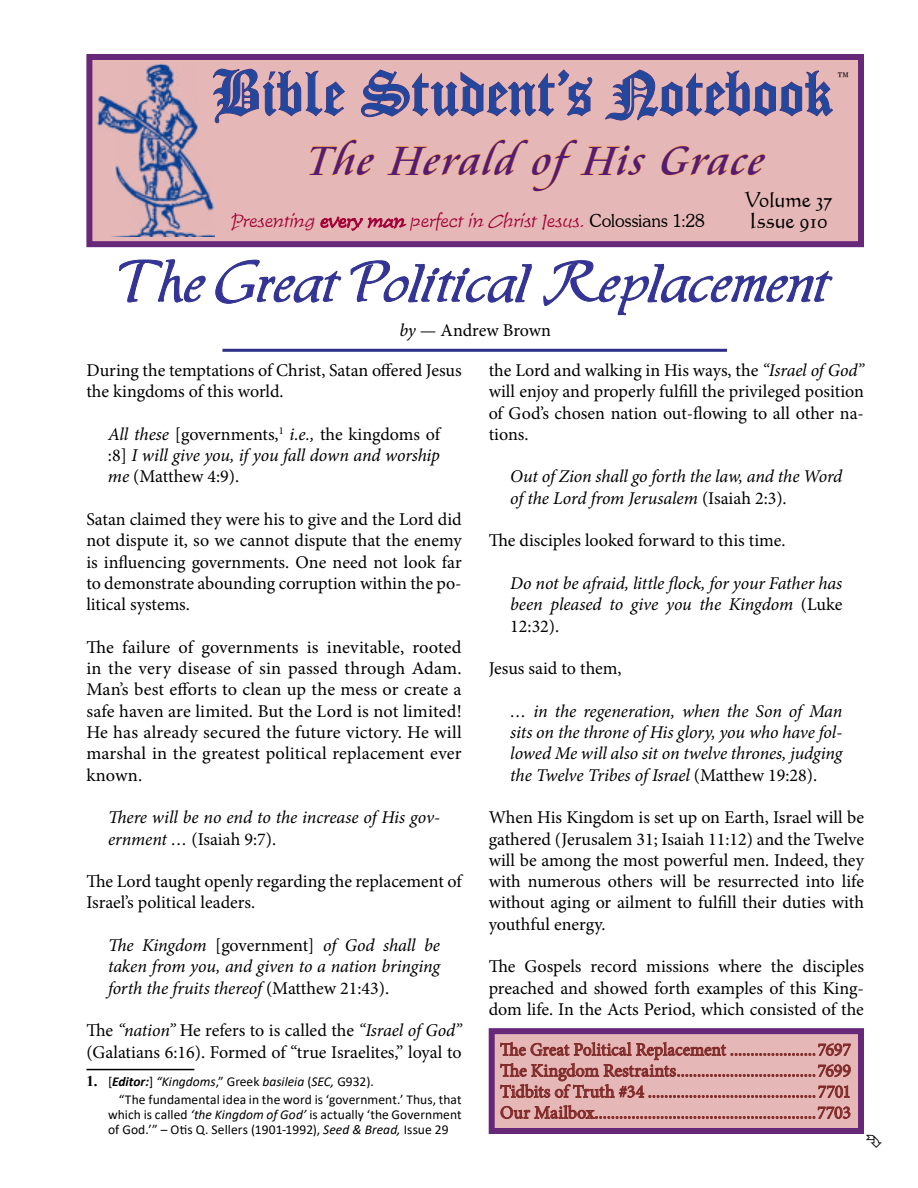
<style>
.page{position:relative;width:918px;height:1188px;background:#fff}
.page>*{position:absolute;margin:0;border:0;box-sizing:border-box;transform-origin:0 0}
.t1{font:69px "Cloister Black BT";color:#24479e}
.t2{font:54px "Allure SSK";letter-spacing:-.005em;color:#339}
.t3{font:italic 45px "Cataneo BT";color:#541b74}
.t4{font:21px "Calligraphic 421 BT Roman B";letter-spacing:-.005em;color:#000}
.t5{font:18px/21.3px "Minion Pro";color:#000;text-align:justify}
.t6{font:italic 18px/21.3px "Minion Pro";letter-spacing:-.01em;color:#000;text-align:justify}
.t7{font:18px/21px "Minion Pro";letter-spacing:-.005em;color:#812b2a;text-align:justify;scale:.96 1}
.t8{font:italic 18px "Time Scr D Ligh";color:#a20037}
.t9{font:300 18px "Souvenir IT Cby BT";color:#000}
.t10{font:13.5px/18.3px "Calibri";letter-spacing:.005em;color:#000}
.s1{font-family:"Souvenir IT Cby BT";font-weight:300;font-style:normal;color:#000}
.s2{font-style:italic}
.s3{font-style:normal}
.s4{font-family:"Times New Roman";font-weight:700;font-size:15px}
.s5{font-weight:700;font-style:italic}
</style>
<div class="page">
<div style="left:86px;top:54px;width:778px;height:193px;background:#e5b8b7;border:6px solid #672879"></div>
<svg style="left:215px;top:68px;width:130px;height:56px"></svg>
<svg style="left:361px;top:69px;width:232px;height:48px"></svg>
<svg style="left:605px;top:69px;width:228px;height:52px"></svg>
<svg style="left:308px;top:138px;width:67px;height:38px"></svg>
<svg style="left:386px;top:138px;width:260px;height:54px"></svg>
<svg style="left:661px;top:145px;width:105px;height:31px"></svg>
<svg style="left:320px;top:216px;width:87px;height:15px"></svg>
<img style="left:97px;top:64px;width:118px;height:172px">
<div style="left:492px;top:1031px;width:369px;height:100px;background:#e5b8b7"></div>
<svg style="left:500px;top:1042px;width:351px;height:56px"></svg>
<svg style="left:500px;top:1105px;width:351px;height:14px"></svg>
<div style="left:489px;top:1028px;width:375px;height:106px;border:6px solid #672879"></div>
<hr style="left:86px;top:1069px;width:108px;height:1px;background:#000">
<hr style="left:222px;top:349px;width:505px;height:3px;background:#2b3086">
<svg style="left:119px;top:259px;width:87px;height:44px"></svg>
<svg style="left:215px;top:259px;width:127px;height:45px"></svg>
<svg style="left:350px;top:260px;width:182px;height:43px"></svg>
<svg style="left:543px;top:260px;width:290px;height:56px"></svg>
<h1 class="t1" style="left:212px;top:51px;width:621px">Bible Student’s Notebook</h1>
<p class="t9" style="left:836px;top:67px;width:16px">™</p>
<h3 class="t3" style="left:305px;top:132px;width:469px">The Herald ofHis Grace</h3>
<p class="t4" style="left:745px;top:186px;width:89px">Volume 37</p>
<p class="t8" style="left:231px;top:211px;width:476px">Presenting every man perfect in Christ Jesus. <span class="s1">C o l o s s i a n s 1: 2 8</span></p>
<p class="t4" style="left:749px;top:207px;width:80px">Issue 910</p>
<h2 class="t2" style="left:119px;top:259px;width:714px">The Great Political Replacement</h2>
<p class="t5" style="left:399px;top:320px;width:153px"><span class="s2">by</span> — Andrew Brown</p>
<p class="t5" style="left:86px;top:360px;width:377px">During the temptations of Christ, Satan offered Jesus the kingdoms of this world.</p>
<p class="t6" style="left:108px;top:423px;width:334px">All these <span class="s3">[governments,</span><sup>1</sup> i.e., <span class="s3">the kingdoms of :8]</span> I will give you, if you fall down and worship me <span class="s3">(Matthew 4:9).</span></p>
<p class="t5" style="left:86px;top:509px;width:377px">Satan claimed they were his to give and the Lord did not dispute it, so we cannot dispute that the enemy is influencing governments. One need not look far to demonstrate abounding corruption within the po&shy;litical systems.</p>
<p class="t5" style="left:86px;top:637px;width:377px">The failure of governments is inevitable, rooted in the very disease of sin passed through Adam.<br>Man’s best efforts to clean up the mess or create a safe haven are limited. But the Lord is not limited!<br>He has already secured the future victory. He will marshal in the greatest political replacement ever known.</p>
<p class="t6" style="left:108px;top:807px;width:334px">There will be no end to the increase of His gov&shy;ernment … <span class="s3">(Isaiah 9:7).</span></p>
<p class="t5" style="left:86px;top:871px;width:377px">The Lord taught openly regarding the replacement of<br>Israel’s political leaders.</p>
<p class="t6" style="left:108px;top:935px;width:334px">The Kingdom <span class="s3">[government]</span> of God shall be taken from you, and given to a nation bringing forth the fruits thereof <span class="s3">(Matthew 21:43).</span></p>
<p class="t5" style="left:86px;top:1020px;width:377px">The <span class="s2">“nation”</span> He refers to is called the <span class="s2">“Israel of God” </span>(Galatians 6:16). Formed of “true Israelites,” loyal to</p>
<p class="t10" style="left:119px;top:1072px;width:344px;text-indent:-32px"><span class="s4">1.</span> [<span class="s5">Editor:</span>] <span class="s2">“Kingdoms</span>,” Greek <span class="s2">basileia</span> (<span class="s2">SEC,</span> G932).<br>“The fundamental idea in the word is ‘government.’ Thus, that</p>
<p class="t10" style="left:108px;top:1107px;width:355px;line-height:15px">which is called <span class="s2">‘the Kingdom of God’</span> is actually ‘the Government of God.’” – Otis Q. Sellers (1901-1992), <span class="s2">Seed &amp; Bread,</span> Issue 29</p>
<p class="t5" style="left:489px;top:360px;width:377px">the Lord and walking in His ways, the <span class="s2">“Israel of God” </span>will enjoy and properly fulfill the privileged position of God’s chosen nation out-flowing to all other na&shy;tions.</p>
<p class="t6" style="left:510px;top:466px;width:334px">Out of Zion shall go forth the law, and the Word of the Lord from Jerusalem <span class="s3">(Isaiah 2:3).</span></p>
<p class="t5" style="left:489px;top:530px;width:298px">The disciples looked forward to this time.</p>
<p class="t6" style="left:510px;top:573px;width:334px">Do not be afraid, little flock, for your Father has been pleased to give you the Kingdom <span class="s3">(Luke 12:32).</span></p>
<p class="t5" style="left:489px;top:658px;width:135px">Jesus said to them,</p>
<p class="t6" style="left:510px;top:700px;width:334px">… in the regeneration, when the Son of Man sits on the throne of His glory, you who have fol&shy;lowed Me will also sit on twelve thrones, judging the Twelve Tribes of Israel <span class="s3">(Matthew 19:28).</span></p>
<p class="t5" style="left:489px;top:807px;width:377px">When His Kingdom is set up on Earth, Israel will be gathered (Jerusalem 31; Isaiah 11:12) and the Twelve will be among the most powerful men. Indeed, they with numerous others will be resurrected into life without aging or ailment to fulfill their duties with youthful energy.</p>
<p class="t5" style="left:489px;top:956px;width:377px">The Gospels record missions where the disciples preached and showed forth examples of this King&shy;dom life. In the Acts Period, which consisted of the</p>
<p class="t7" style="left:500px;top:1039px;width:367px">The Great Political Replacement .....................7697<br>The Kingdom Restraints..................................7699<br>Tidbits of Truth #34 .........................................7701<br>Our Mailbox......................................................7703</p>
</div>
